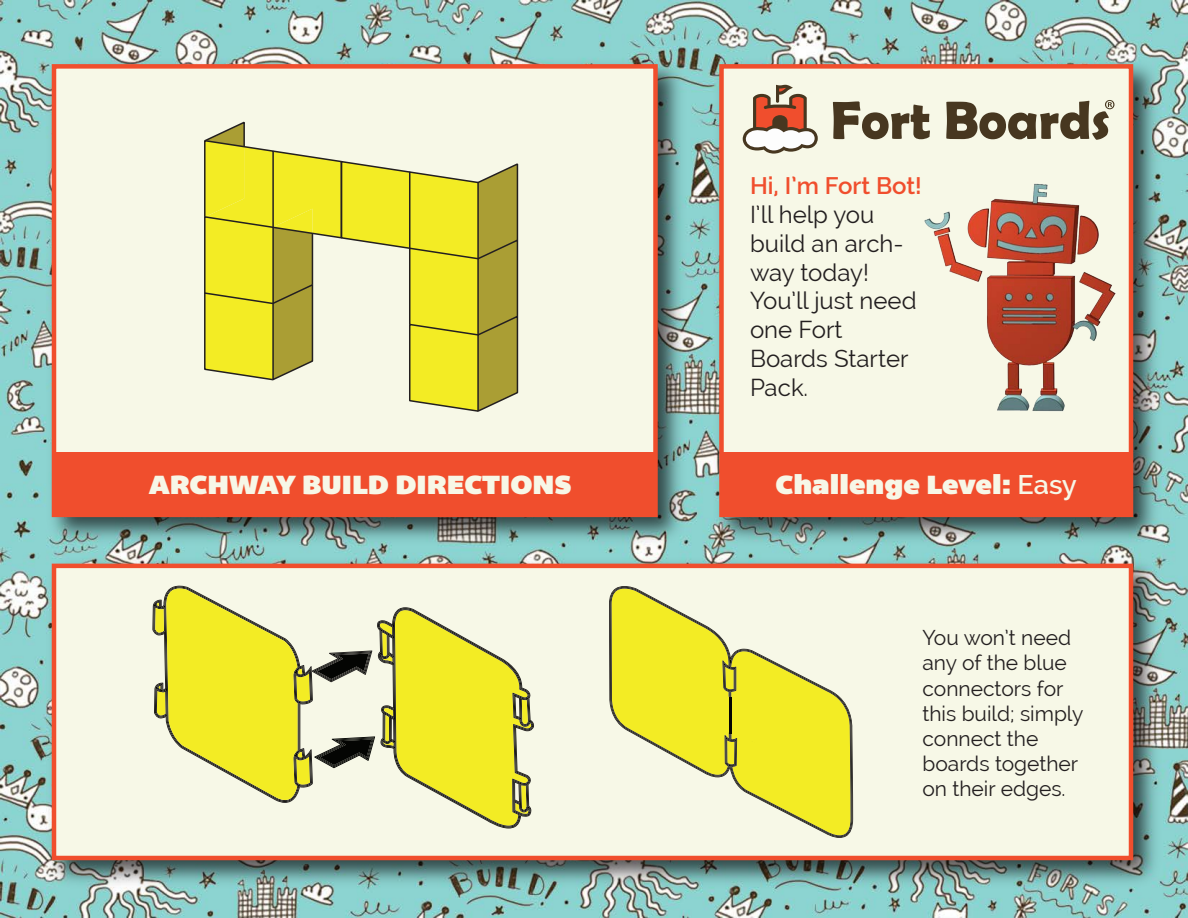
<style>
.page{position:relative;width:1188px;height:918px;background:#fff}
.page>*{position:absolute;margin:0;border:0;box-sizing:border-box;transform-origin:0 0}
.t1{font:27px "Bemio";color:#f7f7e7}
.t2{font:24px/28.8px "Raleway";color:#231f20}
.t3{font:21px/25.2px "Raleway";color:#231f20}
.s1{font-weight:600;color:#f04e2d}
.s2{font-family:"Raleway";font-weight:600}
</style>
<div class="page">
<img style="left:0;top:0;width:1188px;height:918px">
<img style="left:39px;top:51px;width:653px;height:499px">
<div style="left:52px;top:64px;width:606px;height:453px;background:#f7f8e7;border:4px solid #f04e2d"></div>
<img style="left:706px;top:51px;width:461px;height:499px">
<div style="left:719px;top:64px;width:414px;height:453px;background:#f7f8e7;border:4px solid #f04e2d"></div>
<img style="left:924px;top:183px;width:192px;height:228px">
<div style="left:54px;top:452px;width:602px;height:63px;background:#f04e2d"></div>
<div style="left:722px;top:452px;width:409px;height:63px;background:#f04e2d"></div>
<svg style="left:833px;top:101px;width:97px;height:38px"></svg>
<svg style="left:946px;top:100px;width:168px;height:40px"></svg>
<svg style="left:742px;top:85px;width:76px;height:69px"></svg>
<img style="left:39px;top:550px;width:1128px;height:344px">
<div style="left:52px;top:564px;width:1081px;height:296px;background:#f7f8e7;border:4px solid #f04e2d"></div>
<svg style="left:609px;top:586px;width:244px;height:252px"></svg>
<svg style="left:152px;top:586px;width:382px;height:243px"></svg>
<svg style="left:611px;top:588px;width:240px;height:248px"></svg>
<hr style="left:729px;top:697px;width:2px;height:37px;background:#040503">
<svg style="left:204px;top:121px;width:315px;height:291px"></svg>
<p class="t2" style="left:750px;top:171px;width:173px"><span class="s1">Hi, I’m Fort Bot!<br></span>I’ll help you build an arch&shy;way today!<br>You’ll just need one Fort<br>Boards Starter<br>Pack.</p>
<p class="t1" style="left:149px;top:463px;width:424px">ARCHWAY BUILD DIRECTIONS</p>
<p class="t1" style="left:775px;top:463px;width:303px">Challenge Level: <span class="s2">Easy</span></p>
<p class="t3" style="left:922px;top:625px;width:163px">You won’t need any of the blue connectors for this build; simply connect the boards together on their edges.</p>
</div>
